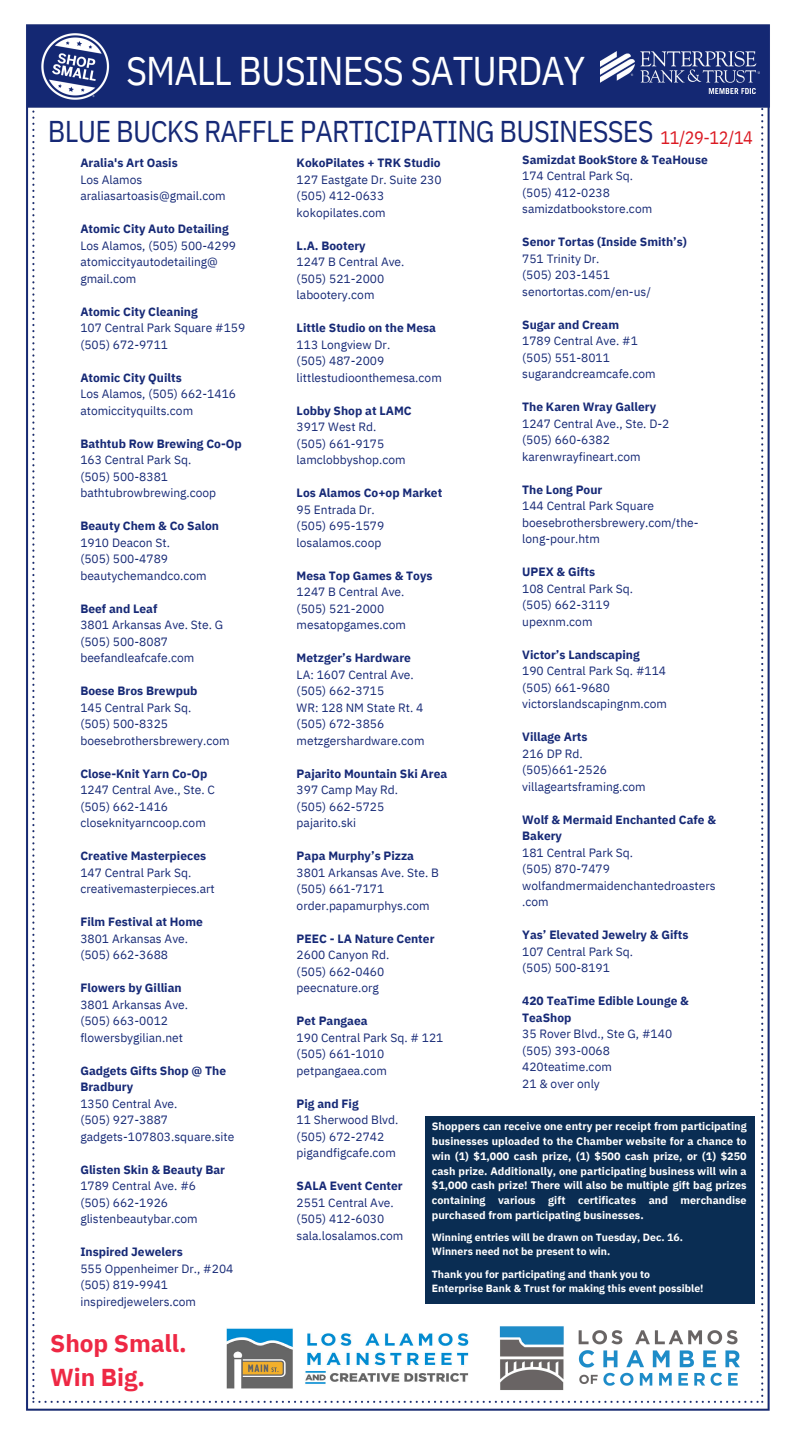
<style>
.page{position:relative;width:804px;height:1440px;background:#fff}
.page>*{position:absolute;margin:0;border:0;box-sizing:border-box;transform-origin:0 0}
.t1{font:40px "IBM Plex Sans Cond";letter-spacing:-.025em;color:#fff}
.t2{font:30px "IBM Plex Sans Cond";letter-spacing:-.025em;color:#162976}
.t3{font:700 24.4px/33.5px "IBM Plex Sans";letter-spacing:-.005em;color:#ee2844}
.t4{font:18px "IBM Plex Sans Cond";letter-spacing:-.025em;color:#db1922}
.t5{font:12px/16.5px "IBM Plex Sans";color:#162976}
.t6{font:700 10.8px/14.7px "IBM Plex Sans";letter-spacing:.005em;color:#fff;text-align:justify}
.t7{font:700 10.4px "IBM Plex Sans";color:#fff}
.s1{font-weight:700}
</style>
<div class="page">
<img style="left:26px;top:24px;width:744px;height:1387px">
<img style="left:600px;top:52px;width:159px;height:42px">
<img style="left:226px;top:1327px;width:243px;height:62px">
<div style="left:425px;top:1116px;width:329px;height:188px;background:#0a2d53"></div>
<img style="left:499px;top:1325px;width:247px;height:66px">
<h6 class="t1" style="left:126px;top:44px;width:460px">SMALL BUSINESS SATURDAY</h6>
<h2 class="t2" style="left:48px;top:111px;width:607px">BLUE BUCKS RAFFLE PARTICIPATING BUSINESSES</h2>
<h4 class="t5" style="left:296px;top:154px;width:146px"><span class="s1">KokoPilates + TRK Studio<br></span>127 Eastgate Dr. Suite 230 (505) 412-0633 kokopilates.com</h4>
<h6 class="t5" style="left:296px;top:237px;width:109px"><span class="s1">L.A. Bootery<br></span>1247 B Central Ave. (505) 521-2000 labootery.com</h6>
<h6 class="t5" style="left:296px;top:319px;width:147px"><span class="s1">Little Studio on the Mesa<br></span>113 Longview Dr.<br>(505) 487-2009 littlestudioonthemesa.com</h6>
<h6 class="t5" style="left:296px;top:402px;width:116px"><span class="s1">Lobby Shop at LAMC<br></span>3917 West Rd.<br>(505) 661-9175 lamclobbyshop.com</h6>
<h6 class="t5" style="left:296px;top:484px;width:147px"><span class="s1">Los Alamos Co+op Market<br></span>95 Entrada Dr.<br>(505) 695-1579 losalamos.coop</h6>
<h6 class="t5" style="left:296px;top:567px;width:137px"><span class="s1">Mesa Top Games &amp; Toys<br></span>1247 B Central Ave. (505) 521-2000 mesatopgames.com</h6>
<h6 class="t5" style="left:296px;top:649px;width:129px"><span class="s1">Metzger’s Hardware<br></span>LA: 1607 Central Ave. (505) 662-3715<br>WR: 128 NM State Rt. 4 (505) 672-3856 metzgershardware.com</h6>
<h6 class="t5" style="left:296px;top:765px;width:152px"><span class="s1">Pajarito Mountain Ski Area<br></span>397 Camp May Rd.<br>(505) 662-5725<br>pajarito.ski</h6>
<h6 class="t5" style="left:296px;top:847px;width:144px"><span class="s1">Papa Murphy’s Pizza<br></span>3801 Arkansas Ave. Ste. B (505) 661-7171 order.papamurphys.com</h6>
<h6 class="t5" style="left:296px;top:930px;width:139px"><span class="s1">PEEC - LA Nature Center<br></span>2600 Canyon Rd.<br>(505) 662-0460 peecnature.org</h6>
<h6 class="t5" style="left:296px;top:1012px;width:148px"><span class="s1">Pet Pangaea<br></span>190 Central Park Sq. # 121 (505) 661-1010 petpangaea.com</h6>
<h6 class="t5" style="left:296px;top:1095px;width:103px"><span class="s1">Pig and Fig<br></span>11 Sherwood Blvd. (505) 672-2742 pigandfigcafe.com</h6>
<h6 class="t5" style="left:296px;top:1177px;width:108px"><span class="s1">SALA Event Center<br></span>2551 Central Ave. (505) 412-6030 sala.losalamos.com</h6>
<h6 class="t4" style="left:660px;top:126px;width:94px">11/29-12/14</h6>
<h6 class="t5" style="left:522px;top:151px;width:187px"><span class="s1">Samizdat BookStore &amp; TeaHouse<br></span>174 Central Park Sq.<br>(505) 412-0238 samizdatbookstore.com</h6>
<h6 class="t5" style="left:522px;top:233px;width:166px"><span class="s1">Senor Tortas (Inside Smith’s)<br></span>751 Trinity Dr.<br>(505) 203-1451 senortortas.com/en-us/</h6>
<h6 class="t5" style="left:522px;top:316px;width:135px"><span class="s1">Sugar and Cream<br></span>1789 Central Ave. #1 (505) 551-8011 sugarandcreamcafe.com</h6>
<h6 class="t5" style="left:522px;top:398px;width:149px"><span class="s1">The Karen Wray Gallery<br></span>1247 Central Ave., Ste. D-2 (505) 660-6382 karenwrayfineart.com</h6>
<h5 class="t5" style="left:522px;top:481px;width:178px"><span class="s1">The Long Pour<br></span>144 Central Park Square boesebrothersbrewery.com/the&shy;long-pour.htm</h5>
<p class="t5" style="left:522px;top:563px;width:112px"><span class="s1">UPEX &amp; Gifts<br></span>108 Central Park Sq. (505) 662-3119 upexnm.com</p>
<p class="t5" style="left:522px;top:646px;width:146px"><span class="s1">Victor’s Landscaping<br></span>190 Central Park Sq. #114 (505) 661-9680 victorslandscapingnm.com</p>
<p class="t5" style="left:522px;top:728px;width:125px"><span class="s1">Village Arts<br></span>216 DP Rd. (505)661-2526 villageartsframing.com</p>
<p class="t5" style="left:522px;top:811px;width:195px"><span class="s1">Wolf &amp; Mermaid Enchanted Cafe &amp;<br>Bakery<br></span>181 Central Park Sq.<br>(505) 870-7479 wolfandmermaidenchantedroasters .com</p>
<p class="t5" style="left:522px;top:926px;width:168px"><span class="s1">Yas’ Elevated Jewelry &amp; Gifts<br></span>107 Central Park Sq.<br>(505) 500-8191</p>
<h3 class="t5" style="left:522px;top:992px;width:168px"><span class="s1">420 TeaTime Edible Lounge &amp;<br>TeaShop<br></span>35 Rover Blvd., Ste G, #140 (505) 393-0068<br>420teatime.com<br>21 &amp; over only</h3>
<h6 class="t5" style="left:80px;top:154px;width:147px"><span class="s1">Aralia's Art Oasis<br></span>Los Alamos araliasartoasis@gmail.com</h6>
<h6 class="t5" style="left:80px;top:220px;width:157px"><span class="s1">Atomic City Auto Detailing<br></span>Los Alamos, (505) 500-4299 atomiccityautodetailing@ gmail.com</h6>
<h6 class="t5" style="left:80px;top:303px;width:166px"><span class="s1">Atomic City Cleaning<br></span>107 Central Park Square #159 (505) 672-9711</h6>
<h6 class="t5" style="left:80px;top:369px;width:157px"><span class="s1">Atomic City Quilts<br></span>Los Alamos, (505) 662-1416 atomiccityquilts.com</h6>
<h6 class="t5" style="left:80px;top:435px;width:163px"><span class="s1">Bathtub Row Brewing Co-Op<br></span>163 Central Park Sq.<br>(505) 500-8381 bathtubrowbrewing.coop</h6>
<h6 class="t5" style="left:80px;top:517px;width:140px"><span class="s1">Beauty Chem &amp; Co Salon<br></span>1910 Deacon St.<br>(505) 500-4789 beautychemandco.com</h6>
<h6 class="t5" style="left:80px;top:600px;width:144px"><span class="s1">Beef and Leaf<br></span>3801 Arkansas Ave. Ste. G (505) 500-8087 beefandleafcafe.com</h6>
<h6 class="t5" style="left:80px;top:682px;width:151px"><span class="s1">Boese Bros Brewpub<br></span>145 Central Park Sq.<br>(505) 500-8325 boesebrothersbrewery.com</h6>
<h6 class="t5" style="left:80px;top:765px;width:136px"><span class="s1">Close-Knit Yarn Co-Op<br></span>1247 Central Ave., Ste. C (505) 662-1416 closeknityarncoop.com</h6>
<h6 class="t5" style="left:80px;top:847px;width:136px"><span class="s1">Creative Masterpieces<br></span>147 Central Park Sq. creativemasterpieces.art</h6>
<h6 class="t5" style="left:80px;top:913px;width:124px"><span class="s1">Film Festival at Home<br></span>3801 Arkansas Ave. (505) 662-3688</h6>
<h6 class="t5" style="left:80px;top:979px;width:109px"><span class="s1">Flowers by Gillian<br></span>3801 Arkansas Ave. (505) 663-0012 flowersbygilian.net</h6>
<h6 class="t5" style="left:80px;top:1062px;width:155px"><span class="s1">Gadgets Gifts Shop @ The<br>Bradbury<br></span>1350 Central Ave.<br>(505) 927-3887 gadgets-107803.square.site</h6>
<h6 class="t5" style="left:80px;top:1161px;width:146px"><span class="s1">Glisten Skin &amp; Beauty Bar<br></span>1789 Central Ave. #6 (505) 662-1926 glistenbeautybar.com</h6>
<h6 class="t5" style="left:80px;top:1243px;width:154px"><span class="s1">Inspired Jewelers<br></span>555 Oppenheimer Dr., #204 (505) 819-9941 inspiredjewelers.com</h6>
<h6 class="t6" style="left:431px;top:1119px;width:316px">Shoppers can receive one entry per receipt from participating businesses uploaded to the Chamber website for a chance to win (1) $1,000 cash prize, (1) $500 cash prize, or (1) $250 cash prize. Additionally, one participating business will win a $1,000 cash prize! There will also be multiple gift bag prizes containing various gift certificates and merchandise purchased from participating businesses.</h6>
<h6 class="t7" style="left:431px;top:1231px;width:252px">Winning entries will be drawn on Tuesday, Dec. 16.</h6>
<h6 class="t7" style="left:431px;top:1245px;width:180px">Winners need not be present to win.</h6>
<h6 class="t7" style="left:431px;top:1267px;width:220px">Thank you for participating and thank you to</h6>
<h6 class="t7" style="left:431px;top:1281px;width:273px">Enterprise Bank &amp; Trust for making this event possible!</h6>
<p class="t3" style="left:50px;top:1326px;width:138px">Shop Small.<br>Win Big.</p>
</div>
